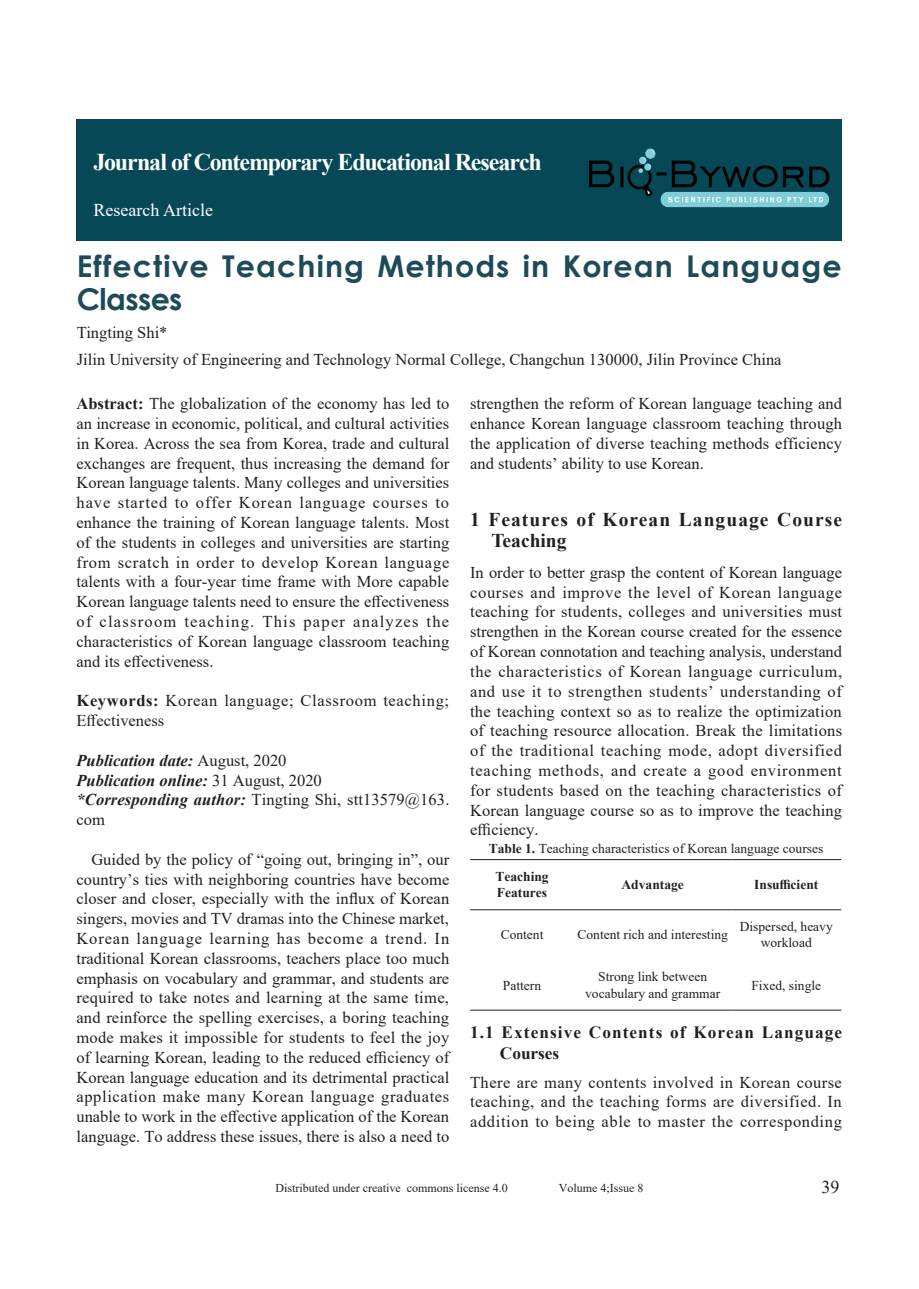
<style>
.page{position:relative;width:919px;height:1289px;background:#fff}
.page>*{position:absolute;margin:0;border:0;box-sizing:border-box;transform-origin:0 0}
.t1{font:700 30px/33px "Century Gothic";letter-spacing:.035em;color:#1e4b58}
.t2{font:700 24px "Times New Roman";letter-spacing:-.05em;color:#fff}
.t3{font:700 19.5px/21px "Times New Roman";letter-spacing:.055em;color:#231f20}
.t4{font:18px "Times New Roman";color:#fff}
.t5{font:18px "Times New Roman";color:#231f20}
.t6{font:700 17.25px/21px "Times New Roman";letter-spacing:.06em;color:#231f20}
.t7{font:16.5px/19.8px "Times New Roman";color:#231f20;text-align:justify}
.t8{font:italic 700 16.5px/19.8px "Times New Roman";color:#231f20}
.t9{font:16.5px/19.8px "Times New Roman";letter-spacing:.04em;color:#231f20}
.t10{font:13.5px/16.2px "Times New Roman";color:#231f20;text-align:center}
.t11{font:700 13.5px "Times New Roman";color:#231f20}
.t12{font:12px "Times New Roman";color:#231f20}
.s1{font-weight:700}
.s2{font-weight:400;font-style:normal}
</style>
<div class="page">
<div style="left:77px;top:119px;width:764px;height:122px;background:#064856"></div>
<img style="left:589px;top:148px;width:241px;height:60px">
<hr style="left:470px;top:859px;width:104px;height:1px;background:#231f20">
<hr style="left:574px;top:859px;width:157px;height:1px;background:#231f20">
<hr style="left:731px;top:859px;width:110px;height:1px;background:#231f20">
<hr style="left:470px;top:909px;width:104px;height:1px;background:#231f20">
<hr style="left:574px;top:909px;width:157px;height:1px;background:#231f20">
<hr style="left:731px;top:909px;width:110px;height:1px;background:#231f20">
<hr style="left:470px;top:1009px;width:104px;height:1px;background:#231f20">
<hr style="left:574px;top:1009px;width:157px;height:1px;background:#231f20">
<hr style="left:731px;top:1009px;width:110px;height:1px;background:#231f20">
<h2 class="t2" style="left:94px;top:144px;width:449px">Journal of Contemporary Educational Research</h2>
<p class="t4" style="left:94px;top:197px;width:121px">Research Article</p>
<h1 class="t1" style="left:77px;top:249px;width:766px">Effective Teaching Methods in Korean Language<br>Classes</h1>
<p class="t7" style="left:77px;top:318px;width:706px;line-height:27px">Tingting Shi*<br>Jilin University of Engineering and Technology Normal College, Changchun 130000, Jilin Province China</p>
<p class="t7" style="left:76px;top:393px;width:374px"><span class="s1">Abstract:</span> The globalization of the economy has led to an increase in economic, political, and cultural activities in Korea. Across the sea from Korea, trade and cultural exchanges are frequent, thus increasing the demand for Korean language talents. Many colleges and universities have started to offer Korean language courses to enhance the training of Korean language talents. Most of the students in colleges and universities are starting from scratch in order to develop Korean language talents with a four-year time frame with More capable Korean language talents need to ensure the effectiveness of classroom teaching. This paper analyzes the characteristics of Korean language classroom teaching and its effectiveness.</p>
<p class="t9" style="left:76px;top:690px;width:374px"><span class="s1">Keywords:</span> Korean language; Classroom teaching;<br>Effectiveness</p>
<p class="t8" style="left:76px;top:749px;width:374px">Publication date: <span class="s2">August, 2020<br></span>Publication online: <span class="s2">31 August, 2020<br></span>*Corresponding author: <span class="s2">Tingting Shi, stt13579@163. com</span></p>
<p class="t7" style="left:76px;top:848px;width:374px;text-indent:15px">Guided by the policy of “going out, bringing in”, our country’s ties with neighboring countries have become closer and closer, especially with the influx of Korean singers, movies and TV dramas into the Chinese market, Korean language learning has become a trend. In traditional Korean classrooms, teachers place too much emphasis on vocabulary and grammar, and students are required to take notes and learning at the same time, and reinforce the spelling exercises, a boring teaching mode makes it impossible for students to feel the joy of learning Korean, leading to the reduced efficiency of Korean language education and its detrimental practical application make many Korean language graduates unable to work in the effective application of the Korean language. To address these issues, there is also a need to</p>
<p class="t7" style="left:470px;top:393px;width:373px">strengthen the reform of Korean language teaching and enhance Korean language classroom teaching through the application of diverse teaching methods efficiency and students’ ability to use Korean.</p>
<p class="t3" style="left:491px;top:508px;width:352px;text-indent:-21px">1 Features of Korean Language Course<br>Teaching</p>
<p class="t7" style="left:470px;top:562px;width:373px">In order to better grasp the content of Korean language courses and improve the level of Korean language teaching for students, colleges and universities must strengthen in the Korean course created for the essence of Korean connotation and teaching analysis, understand the characteristics of Korean language curriculum, and use it to strengthen students’ understanding of the teaching context so as to realize the optimization of teaching resource allocation. Break the limitations of the traditional teaching mode, adopt diversified teaching methods, and create a good environment for students based on the teaching characteristics of Korean language course so as to improve the teaching efficiency.</p>
<p class="t10" style="left:495px;top:833px;width:329px;line-height:28.3px;text-align:left;text-indent:-7px"><span class="s1">Table 1.</span> Teaching characteristics of Korean language courses<br><span class="s1">Teaching</span></p>
<p class="t11" style="left:497px;top:883px;width:52px">Features</p>
<p class="t11" style="left:621px;top:874px;width:64px">Advantage</p>
<p class="t11" style="left:754px;top:874px;width:66px">Insufficient</p>
<p class="t10" style="left:500px;top:926px;width:44px">Content</p>
<p class="t10" style="left:577px;top:926px;width:152px">Content rich and interesting</p>
<p class="t10" style="left:739px;top:918px;width:94px">Dispersed, heavy workload</p>
<p class="t10" style="left:503px;top:976px;width:40px">Pattern</p>
<p class="t10" style="left:585px;top:968px;width:136px">Strong link between vocabulary and grammar</p>
<p class="t10" style="left:751px;top:976px;width:71px">Fixed, single</p>
<p class="t6" style="left:500px;top:1020px;width:344px;text-indent:-30px">1.1 Extensive Contents of Korean Language<br>Courses</p>
<p class="t7" style="left:470px;top:1071px;width:373px">There are many contents involved in Korean course teaching, and the teaching forms are diversified. In addition to being able to master the corresponding</p>
<p class="t12" style="left:275px;top:1178px;width:234px">Distributed under creative commons license 4.0</p>
<p class="t12" style="left:559px;top:1178px;width:86px">Volume 4;Issue 8</p>
<p class="t5" style="left:821px;top:1173px;width:19px">39</p>
</div>
